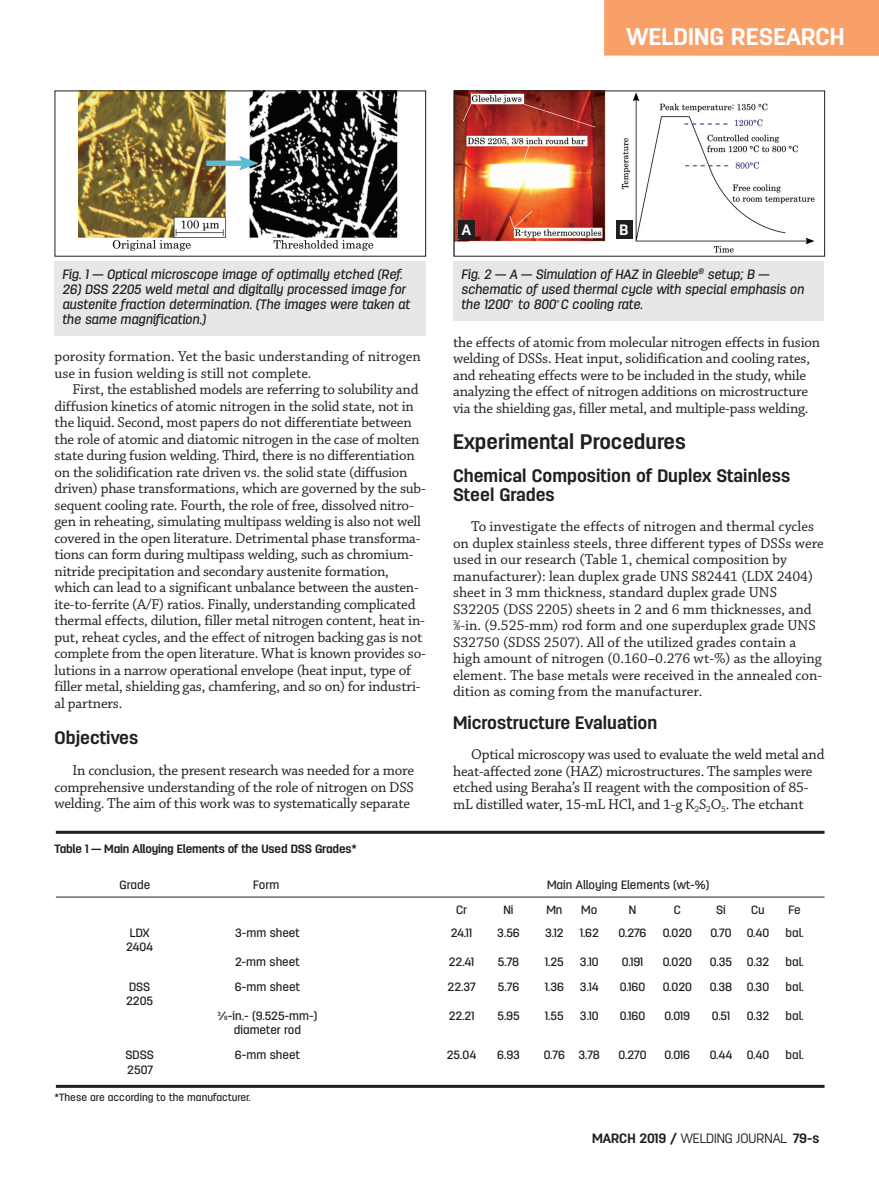
<style>
.page{position:relative;width:879px;height:1177px;background:#fff}
.page>*{position:absolute;margin:0;border:0;box-sizing:border-box;transform-origin:0 0}
.t1{font:700 24px "Antartida";letter-spacing:.005em;color:#fff}
.t2{font:700 21px "Antartida";color:#231f20}
.t3{font:700 18px/19.5px "Antartida";color:#231f20}
.t4{font:15px/16.5px "Chaparral Pro";letter-spacing:-.015em;color:#231f20}
.t5{font:700 15px "Antartida";color:#fff}
.t6{font:italic 500 13.5px/15px "Antartida";color:#231f20}
.t7{font:700 13.5px "Antartida";color:#231f20}
.t8{font:500 12px "Antartida";color:#231f20}
.t9{font:700 12px "Antartida";letter-spacing:-.015em;color:#231f20}
.t10{font:500 10.5px "Antartida";color:#231f20}
.s1{font-family:"Chaparral Pro";font-weight:400;font-style:normal}
.s2{font-size:7.5px}
.s3{font-size:6px}
.s4{font-weight:300}
</style>
<div class="page">
<div style="left:604px;top:0;width:274px;height:56px;background:#f8a067"></div>
<img style="left:79px;top:93px;width:319px;height:157px">
<div style="left:55px;top:91px;width:371px;height:166px;border:1px solid #231f20"></div>
<img style="left:455px;top:93px;width:360px;height:160px">
<div style="left:55px;top:261px;width:371px;height:74px;background:#e6e7e9"></div>
<div style="left:453px;top:261px;width:371px;height:59px;background:#e6e7e9"></div>
<div style="left:458px;top:220px;width:17px;height:19px;background:#231f20"></div>
<div style="left:616px;top:220px;width:17px;height:19px;background:#231f20"></div>
<hr style="left:56px;top:831px;width:768px;height:3px;background:#231f20">
<hr style="left:56px;top:897px;width:768px;height:1px;background:#231f20">
<hr style="left:56px;top:1085px;width:768px;height:3px;background:#231f20">
<h1 class="t1" style="left:626px;top:23px;width:219px">WELDING RESEARCH</h1>
<p class="t6" style="left:62px;top:267px;width:342px">Fig. 1 — Optical microscope image of optimally etched (Ref.</p>
<p class="t6" style="left:62px;top:282px;width:349px">26) DSS 2205 weld metal and digitally processed image for austenite fraction determination. (The images were taken at the same magnification.)</p>
<p class="t4" style="left:55px;top:350px;width:368px">porosity formation. Yet the basic understanding of nitrogen use in fusion welding is still not complete.</p>
<p class="t4" style="left:55px;top:383px;width:372px;text-indent:18px">First, the established models are referring to solubility and diffusion kinetics of atomic nitrogen in the solid state, not in the liquid. Second, most papers do not differentiate between the role of atomic and diatomic nitrogen in the case of molten state during fusion welding. Third, there is no differentiation on the solidification rate driven vs. the solid state (diffusion driven) phase transformations, which are governed by the sub&shy;sequent cooling rate. Fourth, the role of free, dissolved nitro&shy;gen in reheating, simulating multipass welding is also not well covered in the open literature. Detrimental phase transforma&shy;tions can form during multipass welding, such as chromium&shy;nitride precipitation and secondary austenite formation, which can lead to a significant unbalance between the austen&shy;ite-to-ferrite (A/F) ratios. Finally, understanding complicated thermal effects, dilution, filler metal nitrogen content, heat in&shy;put, reheat cycles, and the effect of nitrogen backing gas is not complete from the open literature. What is known provides so&shy;lutions in a narrow operational envelope (heat input, type of filler metal, shielding gas, chamfering, and so on) for industri&shy;al partners.</p>
<p class="t3" style="left:55px;top:728px;width:85px">Objectives</p>
<p class="t4" style="left:55px;top:764px;width:361px;text-align:justify;text-indent:18px">In conclusion, the present research was needed for a more comprehensive understanding of the role of nitrogen on DSS welding. The aim of this work was to systematically separate</p>
<p class="t5" style="left:461px;top:221px;width:11px">A</p>
<p class="t5" style="left:619px;top:221px;width:10px">B</p>
<p class="t6" style="left:461px;top:267px;width:344px">Fig. 2 — A — Simulation of HAZ in Gleeble<sup>®</sup> setup; B — schematic of used thermal cycle with special emphasis on the 1200<span class="s1">˚</span> to 800<span class="s1">˚</span>C cooling rate.</p>
<p class="t4" style="left:453px;top:335px;width:368px">the effects of atomic from molecular nitrogen effects in fusion welding of DSSs. Heat input, solidification and cooling rates, and reheating effects were to be included in the study, while analyzing the effect of nitrogen additions on microstructure via the shielding gas, filler metal, and multiple-pass welding.</p>
<h2 class="t2" style="left:453px;top:429px;width:234px">Experimental Procedures</h2>
<p class="t3" style="left:453px;top:466px;width:338px">Chemical Composition of Duplex Stainless<br>Steel Grades</p>
<p class="t4" style="left:453px;top:519px;width:372px;text-indent:18px">To investigate the effects of nitrogen and thermal cycles on duplex stainless steels, three different types of DSSs were used in our research (Table 1, chemical composition by manufacturer): lean duplex grade UNS S82441 (LDX 2404) sheet in 3 mm thickness, standard duplex grade UNS S32205 (DSS 2205) sheets in 2 and 6 mm thicknesses, and <sup>3</sup>⁄<span class="s2">8</span>-in. (9.525-mm) rod form and one superduplex grade UNS S32750 (SDSS 2507). All of the utilized grades contain a high amount of nitrogen (0.160–0.276 wt-%) as the alloying element. The base metals were received in the annealed con&shy;dition as coming from the manufacturer.</p>
<p class="t3" style="left:453px;top:713px;width:206px">Microstructure Evaluation</p>
<p class="t4" style="left:453px;top:747px;width:373px;text-indent:18px">Optical microscopy was used to evaluate the weld metal and heat-affected zone (HAZ) microstructures. The samples were etched using Beraha’s II reagent with the composition of 85- mL distilled water, 15-mL HCl, and 1-g K<sub>2</sub>S<sub>2</sub>O<sub>5</sub>. The etchant</p>
<p class="t9" style="left:55px;top:842px;width:304px">Table 1 — Main Alloying Elements of the Used DSS Grades*</p>
<p class="t8" style="left:120px;top:878px;width:32px">Grade</p>
<p class="t8" style="left:253px;top:878px;width:28px">Form</p>
<p class="t8" style="left:547px;top:878px;width:164px">Main Alloying Elements (wt-%)</p>
<p class="t8" style="left:456px;top:903px;width:12px">Cr</p>
<p class="t8" style="left:503px;top:903px;width:12px">Ni</p>
<p class="t8" style="left:546px;top:903px;width:18px">Mn</p>
<p class="t8" style="left:581px;top:903px;width:18px">Mo</p>
<p class="t8" style="left:628px;top:903px;width:9px">N</p>
<p class="t8" style="left:673px;top:903px;width:9px">C</p>
<p class="t8" style="left:716px;top:903px;width:11px">Si</p>
<p class="t8" style="left:751px;top:903px;width:15px">Cu</p>
<p class="t8" style="left:788px;top:903px;width:14px">Fe</p>
<p class="t8" style="left:130px;top:926px;width:21px">LDX</p>
<p class="t8" style="left:235px;top:926px;width:66px">3-mm sheet</p>
<p class="t8" style="left:451px;top:926px;width:23px">24.11</p>
<p class="t8" style="left:497px;top:926px;width:24px">3.56</p>
<p class="t8" style="left:545px;top:926px;width:20px">3.12</p>
<p class="t8" style="left:579px;top:926px;width:21px">1.62</p>
<p class="t8" style="left:618px;top:926px;width:29px">0.276</p>
<p class="t8" style="left:662px;top:926px;width:31px">0.020</p>
<p class="t8" style="left:710px;top:926px;width:23px">0.70</p>
<p class="t8" style="left:746px;top:926px;width:24px">0.40</p>
<p class="t8" style="left:785px;top:926px;width:20px">bal.</p>
<p class="t8" style="left:126px;top:940px;width:28px">2404</p>
<p class="t8" style="left:235px;top:954px;width:66px">2-mm sheet</p>
<p class="t8" style="left:449px;top:954px;width:27px">22.41</p>
<p class="t8" style="left:498px;top:954px;width:23px">5.78</p>
<p class="t8" style="left:545px;top:954px;width:21px">1.25</p>
<p class="t8" style="left:580px;top:954px;width:20px">3.10</p>
<p class="t8" style="left:621px;top:954px;width:23px">0.191</p>
<p class="t8" style="left:662px;top:954px;width:31px">0.020</p>
<p class="t8" style="left:709px;top:954px;width:61px">0.35 0.32</p>
<p class="t8" style="left:785px;top:954px;width:20px">bal.</p>
<p class="t8" style="left:129px;top:980px;width:23px">DSS</p>
<p class="t8" style="left:235px;top:980px;width:66px">6-mm sheet</p>
<p class="t8" style="left:447px;top:980px;width:29px">22.37</p>
<p class="t8" style="left:498px;top:980px;width:23px">5.76</p>
<p class="t8" style="left:544px;top:980px;width:21px">1.36</p>
<p class="t8" style="left:580px;top:980px;width:20px">3.14</p>
<p class="t8" style="left:620px;top:980px;width:27px">0.160</p>
<p class="t8" style="left:662px;top:980px;width:31px">0.020</p>
<p class="t8" style="left:709px;top:980px;width:61px">0.38 0.30</p>
<p class="t8" style="left:785px;top:980px;width:20px">bal.</p>
<p class="t8" style="left:126px;top:994px;width:28px">2205</p>
<p class="t8" style="left:217px;top:1008px;width:101px"><sup>3</sup>⁄<span class="s3">8</span>-in.- (9.525-mm-)</p>
<p class="t8" style="left:448px;top:1008px;width:27px">22.21</p>
<p class="t8" style="left:497px;top:1008px;width:24px">5.95</p>
<p class="t8" style="left:545px;top:1008px;width:20px">1.55</p>
<p class="t8" style="left:580px;top:1008px;width:20px">3.10</p>
<p class="t8" style="left:620px;top:1008px;width:27px">0.160</p>
<p class="t8" style="left:664px;top:1008px;width:27px">0.019</p>
<p class="t8" style="left:711px;top:1008px;width:20px">0.51</p>
<p class="t8" style="left:746px;top:1008px;width:24px">0.32</p>
<p class="t8" style="left:785px;top:1008px;width:20px">bal.</p>
<p class="t8" style="left:234px;top:1023px;width:69px">diameter rod</p>
<p class="t8" style="left:125px;top:1048px;width:30px">SDSS</p>
<p class="t8" style="left:235px;top:1048px;width:66px">6-mm sheet</p>
<p class="t8" style="left:447px;top:1048px;width:31px">25.04</p>
<p class="t8" style="left:497px;top:1048px;width:24px">6.93</p>
<p class="t8" style="left:543px;top:1048px;width:58px">0.76 3.78</p>
<p class="t8" style="left:618px;top:1048px;width:29px">0.270</p>
<p class="t8" style="left:664px;top:1048px;width:27px">0.016</p>
<p class="t8" style="left:709px;top:1048px;width:61px">0.44 0.40</p>
<p class="t8" style="left:785px;top:1048px;width:20px">bal.</p>
<p class="t8" style="left:127px;top:1062px;width:27px">2507</p>
<p class="t10" style="left:55px;top:1092px;width:197px">*These are according to the manufacturer.</p>
<p class="t7" style="left:592px;top:1130px;width:229px">MARCH 2019 / <span class="s4">WELDING JOURNAL</span> 79-s</p>
</div>
